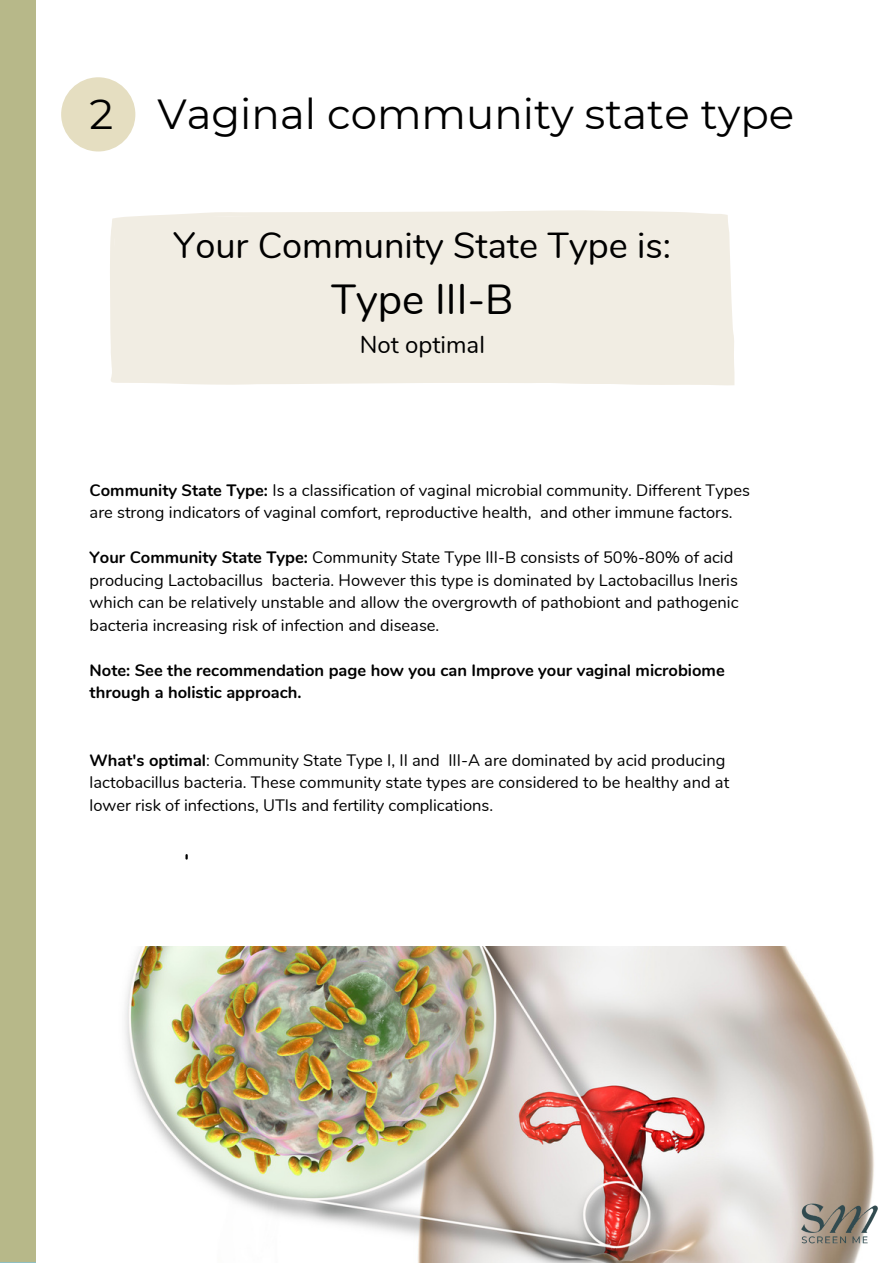
<style>
.page{position:relative;width:893px;height:1264px;background:#fff}
.page>*{position:absolute;margin:0;border:0;box-sizing:border-box;transform-origin:0 0}
.t1{font:42px "Montserrat";color:#000}
.t2{font:42px "Nunito";color:#000}
.t3{font:36.15px "Nunito";color:#000}
.t4{font:24px "Nunito";color:#000}
.t5{font:16.5px/22.5px "Nunito";color:#000}
.t6{font:700 16.5px/22.5px "Nunito";color:#000}
.s1{font-weight:700}
</style>
<div class="page">
<img style="left:125px;top:946px;width:749px;height:316px">
<div style="left:0;top:0;width:36px;height:1262px;background:#b7b889"></div>
<div style="left:110px;top:210px;width:624px;height:175px;background:#f1ede3"></div>
<div style="left:61px;top:77px;width:74px;height:74px;background:#e5dec1;border-radius:50%"></div>
<img style="left:781px;top:1188px;width:97px;height:70px">
<h1 class="t1" style="left:90px;top:88px;width:706px">2 Vaginal community state type</h1>
<h2 class="t3" style="left:174px;top:221px;width:499px">Your Community State Type is:</h2>
<h1 class="t2" style="left:331px;top:271px;width:184px">Type III-B</h1>
<h3 class="t4" style="left:360px;top:329px;width:127px">Not optimal</h3>
<p class="t5" style="left:90px;top:479px;width:662px"><span class="s1">Community State Type:</span> Is a classification of vaginal microbial community. Different Types are strong indicators of vaginal comfort, reproductive health, and other immune factors.</p>
<p class="t5" style="left:90px;top:546px;width:650px"><span class="s1">Your Community State Type:</span> Community State Type III-B consists of 50%-80% of acid producing Lactobacillus bacteria. However this type is dominated by Lactobacillus Ineris which can be relatively unstable and allow the overgrowth of pathobiont and pathogenic bacteria increasing risk of infection and disease.</p>
<p class="t6" style="left:90px;top:659px;width:636px">Note: See the recommendation page how you can Improve your vaginal microbiome through a holistic approach.</p>
<p class="t5" style="left:90px;top:749px;width:641px"><span class="s1">What's optimal</span>: Community State Type I, II and III-A are dominated by acid producing lactobacillus bacteria. These community state types are considered to be healthy and at lower risk of infections, UTIs and fertility complications.</p>
</div>
